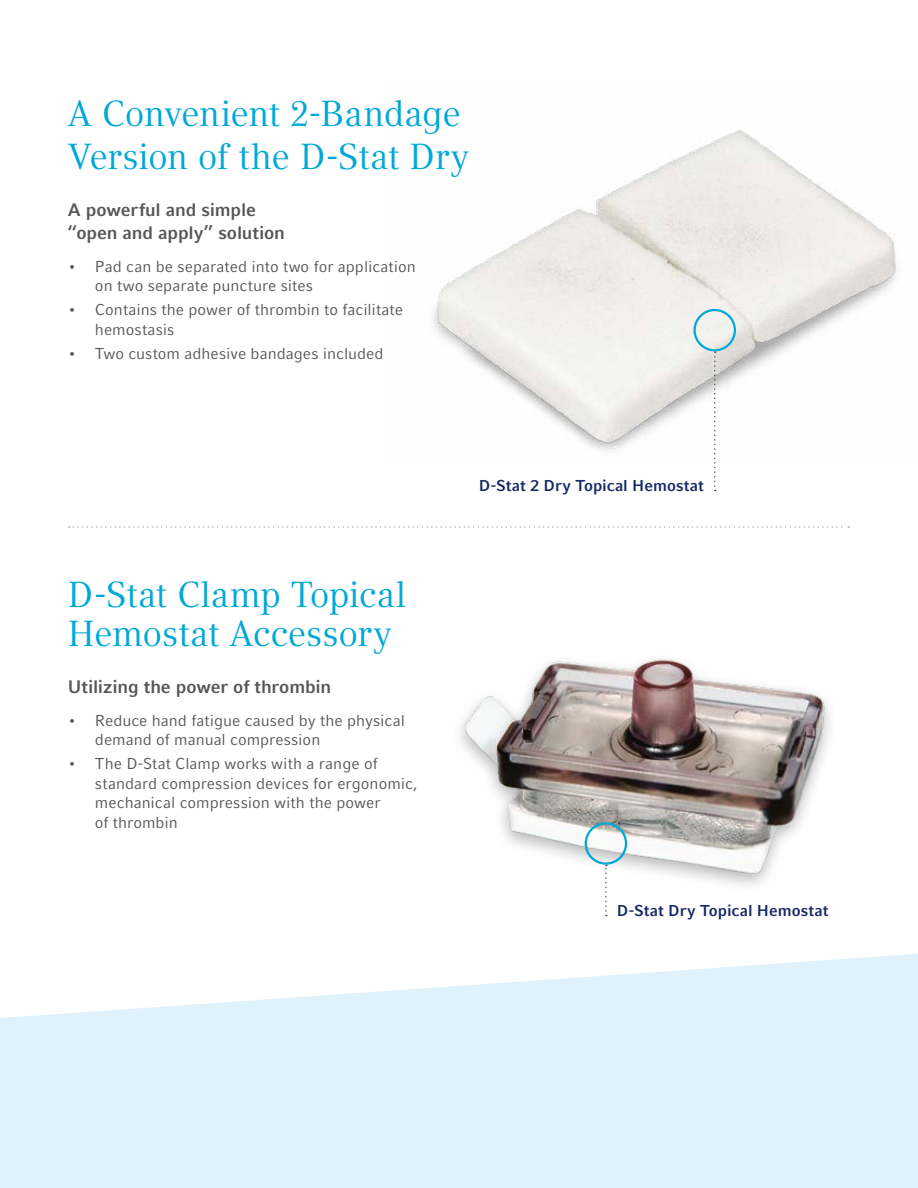
<style>
.page{position:relative;width:918px;height:1188px;background:#fff}
.page>*{position:absolute;margin:0;border:0;box-sizing:border-box;transform-origin:0 0}
.t1{font:36px/43.2px "Compatil Text LT Pro";letter-spacing:-.01em;color:#00a8d7}
.t2{font:700 18px/22.5px "Compatil Fact LT Pro";letter-spacing:-.01em;color:#565656}
.t3{font:15.75px/19.5px "Compatil Fact LT Pro";color:#565656}
.t4{font:700 15.75px "Compatil Fact LT Pro";color:#152967}
</style>
<div class="page">
<svg style="left:0;top:915px;width:918px;height:273px;fill:#dff1fa"></svg>
<img style="left:431px;top:130px;width:466px;height:321px">
<img style="left:460px;top:659px;width:370px;height:227px">
<svg style="left:69px;top:526px;width:780px;height:2px"></svg>
<div style="left:693px;top:309px;width:43px;height:42px;border:2px solid #00a8d7;border-radius:50%"></div>
<div style="left:585px;top:822px;width:42px;height:43px;border:2px solid #00a8d7;border-radius:50%"></div>
<svg style="left:714px;top:351px;width:2px;height:140px"></svg>
<svg style="left:605px;top:865px;width:2px;height:51px"></svg>
<h1 class="t1" style="left:68px;top:92px;width:403px">A Convenient 2-Bandage<br>Version of the D-Stat Dry</h1>
<p class="t2" style="left:68px;top:199px;width:219px">A powerful and simple “open and apply” solution</p>
<p class="t3" style="left:95px;top:257px;width:322px;text-indent:-27px">• Pad can be separated into two for application on two separate puncture sites</p>
<p class="t3" style="left:95px;top:300px;width:309px;text-indent:-27px">• Contains the power of thrombin to facilitate hemostasis</p>
<p class="t3" style="left:68px;top:344px;width:317px">• Two custom adhesive bandages included</p>
<h1 class="t1" style="left:68px;top:575px;width:339px;line-height:39px">D-Stat Clamp Topical<br>Hemostat Accessory</h1>
<p class="t2" style="left:68px;top:676px;width:265px">Utilizing the power of thrombin</p>
<p class="t3" style="left:95px;top:711px;width:311px;text-indent:-27px">• Reduce hand fatigue caused by the physical demand of manual compression</p>
<p class="t3" style="left:95px;top:754px;width:324px;text-indent:-27px">• The D-Stat Clamp works with a range of standard compression devices for ergonomic, mechanical compression with the power<br>of thrombin</p>
<p class="t4" style="left:479px;top:477px;width:226px">D-Stat 2 Dry Topical Hemostat</p>
<p class="t4" style="left:617px;top:902px;width:213px">D-Stat Dry Topical Hemostat</p>
</div>
